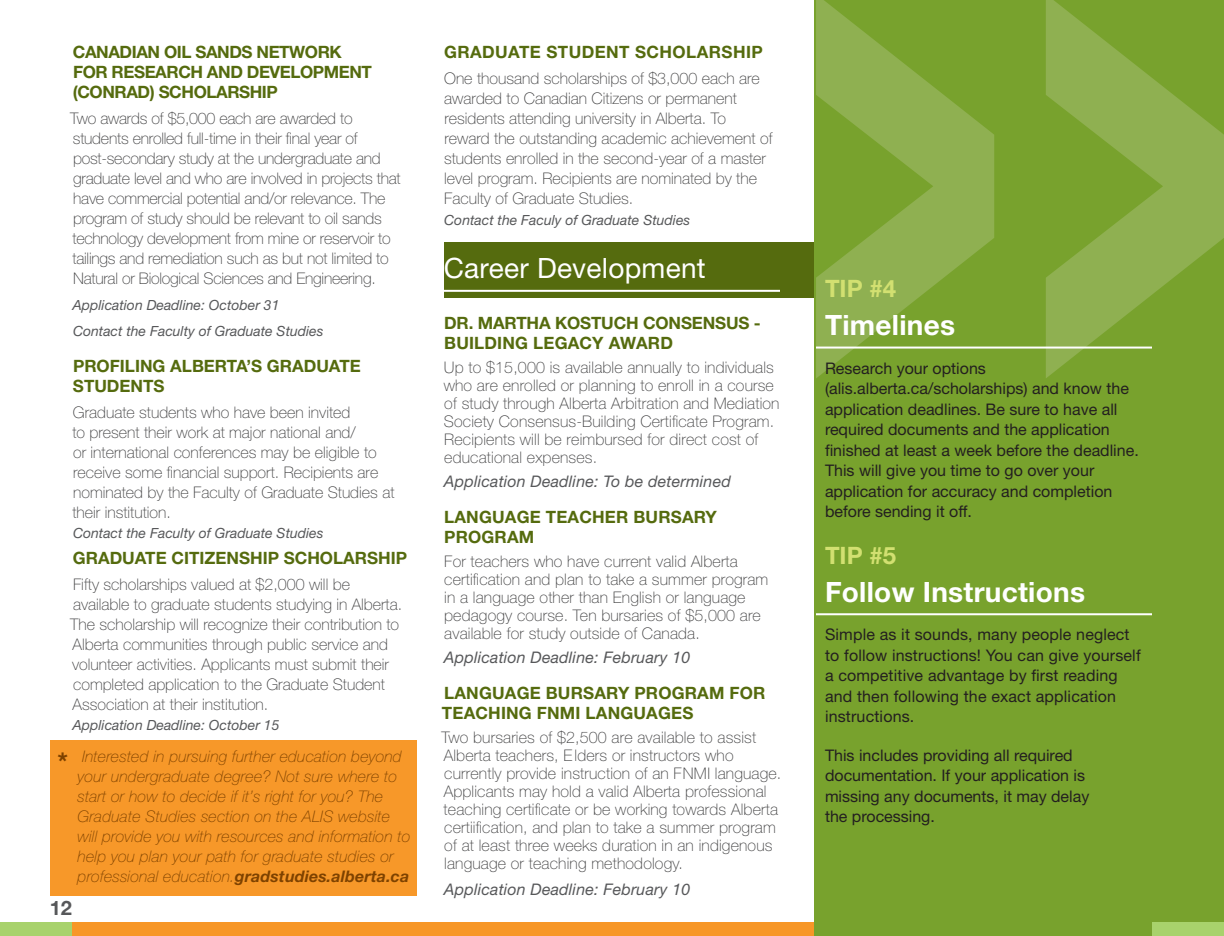
<style>
.page{position:relative;width:1224px;height:936px;background:#fff}
.page>*{position:absolute;margin:0;border:0;box-sizing:border-box;transform-origin:0 0}
.Title_in_Block{font:700 28px "Helvetica Neue LT Std";letter-spacing:.01em;color:#fff}
.Title_in_Block-2{font:28px "Helvetica Neue LT Std";letter-spacing:.01em;color:#fff}
.tip_header{font:700 24px "Helvetica Neue LT Std";color:#d2e071}
.body_-_italic{font:700 20px "Helvetica Neue LT Std";color:#57585a}
.Scholarship{font:700 17px/20px "Helvetica Neue LT Std";color:#556b0e}
.Scholarship-2{font:700 17px/20px "Helvetica Neue LT Std";letter-spacing:-.025em;color:#556b0e}
.body_-_italic-2{font:700 17px "Helvetica Neue LT Std";color:#556b0e}
.Scholarship-3{font:700 17px "Helvetica Neue LT Std";letter-spacing:.025em;color:#556b0e}
.Body_Copy{font:100 16px/18px "Helvetica Neue LT Std";letter-spacing:.01em;color:#3e3e3f}
.body_-_italic-3{font:100 16px/20px "Helvetica Neue LT Std";letter-spacing:-.015em;color:#3e3e3f}
.Body_Copy-2{font:16px/20.4px "Helvetica Neue LT Std";color:#231f20}
.note-italic{font:italic 100 16px/20px "Helvetica Neue LT Std";letter-spacing:.01em;color:#7e4200}
.body_-_italic-4{font:italic 16px "Helvetica Neue LT Std";letter-spacing:.01em;color:#57585a}
.body_-_italic-5{font:italic 14px "Helvetica Neue LT Std";color:#57585a}
.Body_Copy-3{font:italic 14px "Helvetica Neue LT Std";color:#57585a}
.s1{font-weight:700;font-style:normal;font-size:26px}
.s2{font-weight:700}
</style>
<div class="page">
<div style="left:444px;top:242px;width:780px;height:56px;background:#556b0e"></div>
<div style="left:51px;top:740px;width:366px;height:156px;background:#f79829"></div>
<div style="left:0;top:923px;width:1224px;height:13px;background:#f79727"></div>
<div style="left:0;top:923px;width:72px;height:13px;background:#a8d26c"></div>
<div style="left:814px;top:0;width:410px;height:936px;background:#78a22d"></div>
<svg style="left:816px;top:0;width:408px;height:378px"></svg>
<hr style="left:816px;top:347px;width:336px;height:2px;background:#fff">
<hr style="left:816px;top:613px;width:336px;height:2px;background:#fff">
<div style="left:1152px;top:923px;width:72px;height:13px;background:#a8d26c"></div>
<hr style="left:444px;top:290px;width:336px;height:2px;background:#fff">
<p class="Scholarship-2" style="left:73px;top:42px;width:301px">CANADIAN OIL SANDS NETWORK<br>FOR RESEARCH AND DEVELOPMENT (CONRAD) SCHOLARSHIP</p>
<p class="body_-_italic-3" style="left:70px;top:108px;width:332px">Two awards of $5,000 each are awarded to students enrolled full-time in their final year of post-secondary study at the undergraduate and graduate level and who are involved in projects that have commercial potential and/or relevance. The program of study should be relevant to oil sands technology development from mine or reservoir to tailings and remediation such as but not limited to Natural or Biological Sciences and Engineering.</p>
<p class="body_-_italic-5" style="left:73px;top:297px;width:208px">Application Deadline: October 31</p>
<p class="body_-_italic-5" style="left:73px;top:323px;width:252px">Contact the Faculty of Graduate Studies</p>
<p class="Scholarship" style="left:73px;top:356px;width:289px">PROFILING ALBERTA’S GRADUATE<br>STUDENTS</p>
<p class="Body_Copy" style="left:72px;top:402px;width:324px;line-height:20px">Graduate students who have been invited<br>to present their work at major national and/<br>or international conferences may be eligible to receive some financial support. Recipients are nominated by the Faculty of Graduate Studies at their institution.</p>
<p class="body_-_italic-5" style="left:73px;top:525px;width:252px">Contact the Faculty of Graduate Studies</p>
<p class="body_-_italic-2" style="left:73px;top:547px;width:336px">GRADUATE CITIZENSHIP SCHOLARSHIP</p>
<p class="Body_Copy" style="left:70px;top:574px;width:333px;line-height:20px">Fifty scholarships valued at $2,000 will be available to graduate students studying in Alberta.<br>The scholarship will recognize their contribution to Alberta communities through public service and volunteer activities. Applicants must submit their completed application to the Graduate Student Association at their institution.</p>
<p class="Body_Copy-3" style="left:73px;top:717px;width:208px">Application Deadline: October 15</p>
<p class="note-italic" style="left:78px;top:747px;width:334px;text-indent:-20px"><span class="s1">*</span> Interested in pursuing further education beyond your undergraduate degree? Not sure where to start or how to decide if it’s right for you? The Graduate Studies section on the ALIS website will provide you with resources and information to help you plan your path for graduate studies or professional education.<span class="s2">gradstudies.alberta.ca</span></p>
<p class="body_-_italic" style="left:50px;top:896px;width:24px">12</p>
<p class="Scholarship-3" style="left:444px;top:42px;width:320px">GRADUATE STUDENT SCHOLARSHIP</p>
<p class="body_-_italic-3" style="left:444px;top:68px;width:330px">One thousand scholarships of $3,000 each are awarded to Canadian Citizens or permanent residents attending university in Alberta. To reward the outstanding academic achievement of students enrolled in the second-year of a master level program. Recipients are nominated by the Faculty of Graduate Studies.</p>
<p class="body_-_italic-5" style="left:444px;top:211px;width:248px">Contact the Faculy of Graduate Studies</p>
<p class="Title_in_Block-2" style="left:444px;top:252px;width:263px">Career Development</p>
<p class="Scholarship" style="left:444px;top:313px;width:318px">DR. MARTHA KOSTUCH CONSENSUS -<br>BUILDING LEGACY AWARD</p>
<p class="Body_Copy" style="left:444px;top:358px;width:337px">Up to $15,000 is available annually to individuals who are enrolled or planning to enroll in a course of study through Alberta Arbitration and Mediation Society Consensus-Building Certificate Program.<br>Recipients will be reimbursed for direct cost of educational expenses.</p>
<p class="body_-_italic-4" style="left:444px;top:472px;width:288px">Application Deadline: To be determined</p>
<p class="Scholarship" style="left:444px;top:506px;width:274px">LANGUAGE TEACHER BURSARY<br>PROGRAM</p>
<p class="Body_Copy" style="left:444px;top:552px;width:326px">For teachers who have current valid Alberta certification and plan to take a summer program in a language other than English or language pedagogy course. Ten bursaries of $5,000 are available for study outside of Canada.</p>
<p class="body_-_italic-4" style="left:444px;top:647px;width:248px">Application Deadline: February 10</p>
<p class="Scholarship" style="left:442px;top:682px;width:325px">LANGUAGE BURSARY PROGRAM FOR<br>TEACHING FNMI LANGUAGES</p>
<p class="Body_Copy" style="left:441px;top:728px;width:341px">Two bursaries of $2,500 are available to assist Alberta teachers, Elders or instructors who currently provide instruction of an FNMI language.<br>Applicants may hold a valid Alberta professional teaching certificate or be working towards Alberta certiification, and plan to take a summer program of at least three weeks duration in an indigenous language or teaching methodology.</p>
<p class="body_-_italic-4" style="left:444px;top:879px;width:248px">Application Deadline: February 10</p>
<p class="tip_header" style="left:825px;top:274px;width:73px">TIP #4</p>
<p class="Title_in_Block" style="left:825px;top:308px;width:132px">Timelines</p>
<p class="Body_Copy-2" style="left:825px;top:357px;width:315px">Research your options (alis.alberta.ca/scholarships) and know the application deadlines. Be sure to have all required documents and the application finished at least a week before the deadline.<br>This will give you time to go over your application for accuracy and completion before sending it off.</p>
<p class="tip_header" style="left:825px;top:540px;width:73px">TIP #5</p>
<p class="Title_in_Block" style="left:825px;top:574px;width:262px">Follow Instructions</p>
<p class="Body_Copy-2" style="left:825px;top:624px;width:317px">Simple as it sounds, many people neglect to follow instructions! You can give yourself a competitive advantage by first reading and then following the exact application instructions.</p>
<p class="Body_Copy-2" style="left:825px;top:745px;width:266px">This includes providing all required documentation. If your application is missing any documents, it may delay the processing.</p>
</div>
